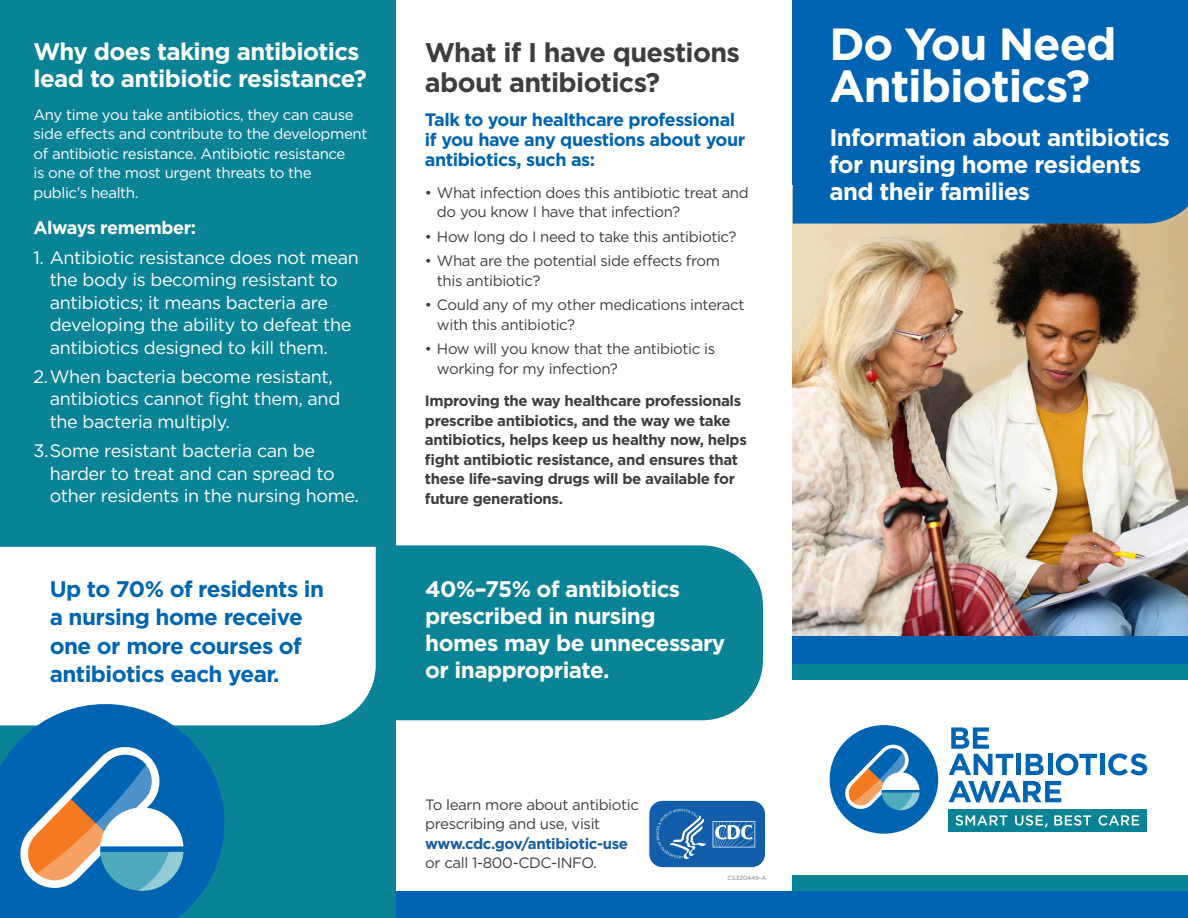
<style>
.page{position:relative;width:1188px;height:918px;background:#fff}
.page>*{position:absolute;margin:0;border:0;box-sizing:border-box;transform-origin:0 0}
.t1{font:700 45px/42px "Gotham";letter-spacing:-.025em;color:#fff}
.SubHead{font:700 27px/30px "Gotham";letter-spacing:-.025em;color:#3e3e3f}
.SubHead-2{font:700 24px/27px "Gotham";letter-spacing:-.025em;color:#fff}
.SubHead_smaller{font:700 24px/27px "Gotham";letter-spacing:-.025em;color:#fff}
.SubHead-3{font:700 22.5px/28.5px "Gotham";letter-spacing:-.025em;color:#0065b2}
.Call_Out_box{font:700 22.5px/27px "Gotham";letter-spacing:-.025em;color:#fff}
.t2{font:18px/22.5px "Gotham";letter-spacing:-.02em;color:#fff}
.blue_SubHead{font:700 18px/20.2px "Gotham";letter-spacing:-.025em;color:#0164b2}
.tiny_head{font:700 18px "Gotham";letter-spacing:-.025em;color:#fff}
.Body_Copy{font:15px/19.5px "Gotham";letter-spacing:-.025em;color:#3e3e3f}
.Body_Copy-2{font:700 15px/19.5px "Gotham";letter-spacing:-.025em;color:#3e3e3f}
.Body_Copy-3{font:15px/19.5px "Gotham";letter-spacing:-.025em;color:#fff}
.t3{font:6px "Gotham";color:#76787b}
.s1{font-weight:700;color:#175d9e}
</style>
<div class="page">
<img style="left:793px;top:224px;width:395px;height:412px">
<div style="left:0;top:891px;width:1188px;height:27px;background:#0164b2"></div>
<div style="left:0;top:0;width:395px;height:918px;background:#0b8396"></div>
<div style="left:793px;top:0;width:395px;height:224px;background:#0164b2"></div>
<svg style="left:829px;top:725px;width:318px;height:109px"></svg>
<div style="left:793px;top:636px;width:395px;height:28px;background:#0164b2"></div>
<div style="left:793px;top:664px;width:395px;height:15px;background:#0b8396"></div>
<div style="left:793px;top:875px;width:395px;height:16px;background:#0b8396"></div>
<div style="left:395px;top:545px;width:368px;height:175px;background:#0b8396"></div>
<div style="left:0;top:547px;width:376px;height:178px;background:#fff"></div>
<svg style="left:0;top:692px;width:236px;height:226px;fill:#0164b2"></svg>
<svg style="left:17px;top:747px;width:166px;height:144px;background:#6a95b2"></svg>
<svg style="left:648px;top:800px;width:117px;height:68px;background:#3776b7"></svg>
<p class="SubHead_smaller" style="left:33px;top:38px;width:335px">Why does taking antibiotics lead to antibiotic resistance?</p>
<p class="Body_Copy-3" style="left:33px;top:104px;width:336px">Any time you take antibiotics, they can cause side effects and contribute to the development of antibiotic resistance. Antibiotic resistance<br>is one of the most urgent threats to the public’s health.</p>
<p class="tiny_head" style="left:33px;top:216px;width:164px">Always remember:</p>
<p class="t2" style="left:50px;top:246px;width:311px;text-indent:-16px">1. Antibiotic resistance does not mean the body is becoming resistant to antibiotics; it means bacteria are developing the ability to defeat the antibiotics designed to kill them.</p>
<p class="t2" style="left:50px;top:365px;width:292px;text-indent:-16px">2.When bacteria become resistant, antibiotics cannot fight them, and the bacteria multiply.</p>
<p class="t2" style="left:50px;top:439px;width:311px;text-indent:-16px">3.Some resistant bacteria can be harder to treat and can spread to other residents in the nursing home.</p>
<p class="SubHead-3" style="left:50px;top:574px;width:276px">Up to 70% of residents in a nursing home receive one or more courses of antibiotics each year.</p>
<p class="SubHead" style="left:425px;top:37px;width:317px">What if I have questions about antibiotics?</p>
<p class="blue_SubHead" style="left:425px;top:109px;width:322px">Talk to your healthcare professional if you have any questions about your antibiotics, such as:</p>
<p class="Body_Copy" style="left:437px;top:182px;width:313px;text-indent:-12px">• What infection does this antibiotic treat and do you know I have that infection?</p>
<p class="Body_Copy" style="left:425px;top:226px;width:313px">• How long do I need to take this antibiotic?</p>
<p class="Body_Copy" style="left:437px;top:251px;width:285px;text-indent:-12px">• What are the potential side effects from this antibiotic?</p>
<p class="Body_Copy" style="left:437px;top:295px;width:309px;text-indent:-12px">• Could any of my other medications interact with this antibiotic?</p>
<p class="Body_Copy" style="left:437px;top:339px;width:280px;text-indent:-12px">• How will you know that the antibiotic is working for my infection?</p>
<p class="Body_Copy-2" style="left:425px;top:391px;width:323px">Improving the way healthcare professionals prescribe antibiotics, and the way we take antibiotics, helps keep us healthy now, helps fight antibiotic resistance, and ensures that these life-saving drugs will be available for future generations.</p>
<p class="Call_Out_box" style="left:425px;top:576px;width:302px">40%–75% of antibiotics prescribed in nursing homes may be unnecessary or inappropriate.</p>
<p class="Body_Copy" style="left:425px;top:794px;width:215px">To learn more about antibiotic prescribing and use, visit <span class="s1">www.cdc.gov/antibiotic-use </span>or call 1-800-CDC-INFO.</p>
<p class="t3" style="left:727px;top:874px;width:40px">CS320449-A</p>
<p class="t1" style="left:829px;top:22px;width:289px">Do You Need<br>Antibiotics?</p>
<p class="SubHead-2" style="left:829px;top:124px;width:342px">Information about antibiotics for nursing home residents and their families</p>
</div>
